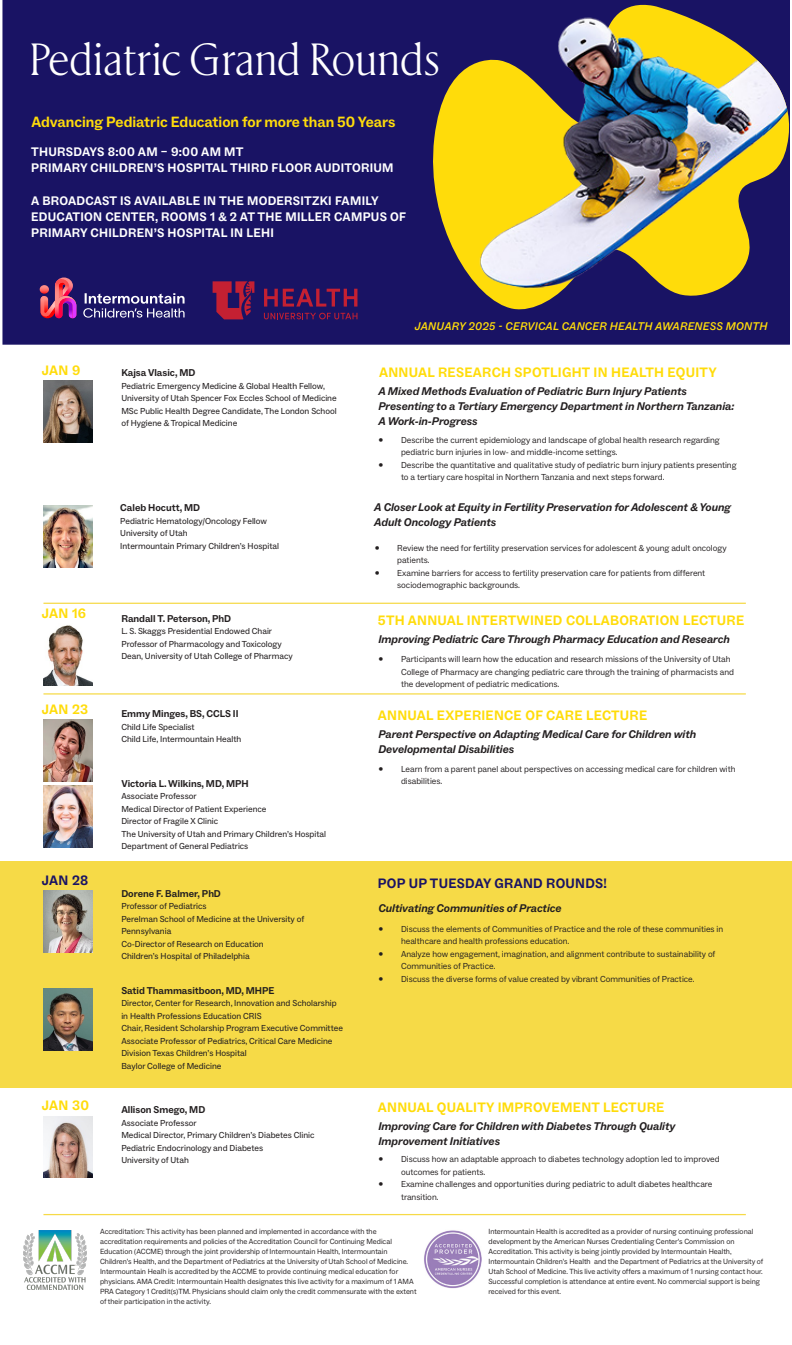
<style>
.page{position:relative;width:792px;height:1345px;background:#fff}
.page>*{position:absolute;margin:0;border:0;box-sizing:border-box;transform-origin:0 0}
.t1{font:45px "Rector";color:#fff}
.Sub-Head{font:700 15px "ABC Social";color:#ffdc0a}
.t2{font:700 13.75px "ABC Social";letter-spacing:.02em;color:#ffdc0a}
.t3{font:700 13.75px "ABC Social";letter-spacing:.02em;color:#191364}
.t4{font:700 12.5px/16.2px "ABC Social";letter-spacing:.02em;color:#fff}
.t5{font:italic 700 11.25px/15px "ABC Social";color:#231f20}
.t6{font:italic 500 11.25px "ABC Social";letter-spacing:.02em;color:#ffdc0a}
.t7{font:700 10px "ABC Social";color:#231f20}
.t8{font:8.75px/12.5px "ABC Social";color:#231f20}
.t9{font:8.75px/12.5px "ABC Social";color:#231f20}
.t10{font:7.5px/10px "ABC Social";color:#231f20}
</style>
<div class="page">
<div style="left:0;top:862px;width:792px;height:226px;background:#f6da47"></div>
<div style="left:3px;top:1px;width:786px;height:343px;background:#191364"></div>
<svg style="left:433px;top:1px;width:357px;height:311px"></svg>
<img style="left:756px;top:11px;width:34px;height:289px">
<svg style="left:83px;top:293px;width:102px;height:25px"></svg>
<svg style="left:40px;top:277px;width:36px;height:41px"></svg>
<svg style="left:264px;top:289px;width:93px;height:17px"></svg>
<svg style="left:264px;top:313px;width:93px;height:6px"></svg>
<svg style="left:213px;top:281px;width:42px;height:38px"></svg>
<img style="left:468px;top:11px;width:288px;height:289px">
<img style="left:43px;top:381px;width:49px;height:62px">
<img style="left:43px;top:625px;width:49px;height:61px">
<img style="left:43px;top:719px;width:49px;height:62px">
<img style="left:43px;top:890px;width:49px;height:62px">
<img style="left:43px;top:785px;width:49px;height:62px">
<img style="left:43px;top:988px;width:49px;height:62px">
<img style="left:43px;top:1116px;width:49px;height:61px">
<img style="left:43px;top:505px;width:49px;height:62px">
<hr style="left:43px;top:602px;width:703px;height:2px;background:#f6da47">
<hr style="left:43px;top:693px;width:703px;height:1px;background:#f6da47">
<hr style="left:43px;top:1214px;width:703px;height:1px;background:#f6da47">
<img style="left:24px;top:1230px;width:62px;height:59px">
<img style="left:424px;top:1230px;width:58px;height:58px">
<h1 class="t1" style="left:29px;top:29px;width:412px">Pediatric Grand Rounds</h1>
<p class="Sub-Head" style="left:31px;top:112px;width:366px">Advancing Pediatric Education for more than 50 Years</p>
<h4 class="t4" style="left:31px;top:144px;width:214px">THURSDAYS 8:00 AM – 9:00 AM MT</h4>
<h4 class="t4" style="left:31px;top:160px;width:364px">PRIMARY CHILDREN’S HOSPITAL THIRD FLOOR AUDITORIUM</h4>
<h4 class="t4" style="left:31px;top:193px;width:349px">A BROADCAST IS AVAILABLE IN THE MODERSITZKI FAMILY</h4>
<h4 class="t4" style="left:31px;top:209px;width:376px">EDUCATION CENTER, ROOMS 1 &amp; 2 AT THE MILLER CAMPUS OF<br>PRIMARY CHILDREN’S HOSPITAL IN LEHI</h4>
<h4 class="t6" style="left:415px;top:319px;width:354px">JANUARY 2025 - CERVICAL CANCER HEALTH AWARENESS MONTH</h4>
<h4 class="t2" style="left:42px;top:362px;width:40px">JAN 9</h4>
<p class="t7" style="left:121px;top:367px;width:75px">Kajsa Vlasic, MD</p>
<p class="t9" style="left:121px;top:380px;width:217px">Pediatric Emergency Medicine &amp; Global Health Fellow,<br>University of Utah Spencer Fox Eccles School of Medicine</p>
<p class="t9" style="left:121px;top:405px;width:217px">MSc Public Health Degree Candidate, The London School of Hygiene &amp; Tropical Medicine</p>
<h4 class="t2" style="left:379px;top:364px;width:339px">ANNUAL RESEARCH SPOTLIGHT IN HEALTH EQUITY</h4>
<p class="t5" style="left:379px;top:384px;width:357px">A Mixed Methods Evaluation of Pediatric Burn Injury Patients<br>Presenting to a Tertiary Emergency Department in Northern Tanzania:<br>A Work-in-Progress</p>
<p class="t8" style="left:401px;top:434px;width:320px;text-indent:-22px">• Describe the current epidemiology and landscape of global health research regarding pediatric burn injuries in low- and middle-income settings.</p>
<p class="t8" style="left:401px;top:459px;width:337px;text-indent:-22px">• Describe the quantitative and qualitative study of pediatric burn injury patients presenting to a tertiary care hospital in Northern Tanzania and next steps forward.</p>
<p class="t7" style="left:120px;top:502px;width:81px">Caleb Hocutt, MD</p>
<p class="t9" style="left:120px;top:514px;width:148px">Pediatric Hematology/Oncology Fellow</p>
<p class="t9" style="left:120px;top:527px;width:69px">University of Utah</p>
<p class="t9" style="left:120px;top:539px;width:160px">Intermountain Primary Children’s Hospital</p>
<p class="t5" style="left:374px;top:500px;width:358px">A Closer Look at Equity in Fertility Preservation for Adolescent &amp; Young<br>Adult Oncology Patients</p>
<p class="t8" style="left:397px;top:542px;width:331px;text-indent:-22px">• Review the need for fertility preservation services for adolescent &amp; young adult oncology patients.</p>
<p class="t8" style="left:397px;top:567px;width:310px;text-indent:-22px">• Examine barriers for access to fertility preservation care for patients from different sociodemographic backgrounds.</p>
<h4 class="t2" style="left:42px;top:605px;width:46px">JAN 16</h4>
<p class="t7" style="left:121px;top:612px;width:111px">Randall T. Peterson, PhD</p>
<p class="t9" style="left:121px;top:625px;width:152px">L. S. Skaggs Presidential Endowed Chair</p>
<p class="t9" style="left:121px;top:637px;width:162px">Professor of Pharmacology and Toxicology</p>
<p class="t9" style="left:121px;top:650px;width:173px">Dean, University of Utah College of Pharmacy</p>
<h4 class="t2" style="left:378px;top:611px;width:368px">5TH ANNUAL INTERTWINED COLLABORATION LECTURE</h4>
<p class="t5" style="left:379px;top:631px;width:353px">Improving Pediatric Care Through Pharmacy Education and Research</p>
<p class="t8" style="left:401px;top:653px;width:335px;text-indent:-22px">• Participants will learn how the education and research missions of the University of Utah<br>College of Pharmacy are changing pediatric care through the training of pharmacists and the development of pediatric medications.</p>
<h4 class="t2" style="left:42px;top:701px;width:48px">JAN 23</h4>
<p class="t7" style="left:121px;top:708px;width:119px">Emmy Minges, BS, CCLS II</p>
<p class="t9" style="left:121px;top:721px;width:75px">Child Life Specialist</p>
<p class="t9" style="left:121px;top:733px;width:122px">Child Life, Intermountain Health</p>
<h4 class="t2" style="left:378px;top:707px;width:271px">ANNUAL EXPERIENCE OF CARE LECTURE</h4>
<p class="t5" style="left:379px;top:727px;width:319px">Parent Perspective on Adapting Medical Care for Children with<br>Developmental Disabilities</p>
<p class="t7" style="left:121px;top:777px;width:129px">Victoria L. Wilkins, MD, MPH</p>
<p class="t9" style="left:121px;top:790px;width:77px">Associate Professor</p>
<p class="t9" style="left:121px;top:803px;width:147px">Medical Director of Patient Experience</p>
<p class="t9" style="left:121px;top:815px;width:98px">Director of Fragile X Clinic</p>
<p class="t9" style="left:121px;top:828px;width:206px">The University of Utah and Primary Children’s Hospital</p>
<p class="t9" style="left:121px;top:840px;width:129px">Department of General Pediatrics</p>
<p class="t8" style="left:401px;top:762px;width:336px;text-indent:-22px">• Learn from a parent panel about perspectives on accessing medical care for children with disabilities.</p>
<h4 class="t3" style="left:42px;top:872px;width:48px">JAN 28</h4>
<p class="t7" style="left:121px;top:887px;width:101px">Dorene F. Balmer, PhD</p>
<p class="t9" style="left:121px;top:900px;width:87px">Professor of Pediatrics</p>
<p class="t9" style="left:121px;top:912px;width:184px">Perelman School of Medicine at the University of<br>Pennsylvania</p>
<p class="t9" style="left:121px;top:937px;width:144px">Co-Director of Research on Education</p>
<p class="t9" style="left:121px;top:950px;width:130px">Children’s Hospital of Philadelphia</p>
<h4 class="t3" style="left:378px;top:875px;width:231px">POP UP TUESDAY GRAND ROUNDS!</h4>
<p class="t5" style="left:379px;top:901px;width:185px">Cultivating Communities of Practice</p>
<p class="t8" style="left:401px;top:922px;width:324px;text-indent:-22px">• Discuss the elements of Communities of Practice and the role of these communities in healthcare and health professions education.</p>
<p class="t8" style="left:401px;top:947px;width:316px;text-indent:-22px">• Analyze how engagement, imagination, and alignment contribute to sustainability of<br>Communities of Practice.</p>
<p class="t8" style="left:379px;top:972px;width:318px">• Discuss the diverse forms of value created by vibrant Communities of Practice.</p>
<h4 class="t2" style="left:42px;top:1096px;width:49px">JAN 30</h4>
<p class="t7" style="left:121px;top:984px;width:155px">Satid Thammasitboon, MD, MHPE</p>
<p class="t9" style="left:121px;top:997px;width:217px">Director, Center for Research, Innovation and Scholarship in Health Professions Education CRIS</p>
<p class="t9" style="left:121px;top:1022px;width:223px">Chair, Resident Scholarship Program Executive Committee</p>
<p class="t9" style="left:121px;top:1034px;width:213px">Associate Professor of Pediatrics, Critical Care Medicine<br>Division Texas Children’s Hospital</p>
<p class="t9" style="left:121px;top:1059px;width:102px">Baylor College of Medicine</p>
<p class="t7" style="left:121px;top:1103px;width:85px">Allison Smego, MD</p>
<p class="t9" style="left:121px;top:1116px;width:77px">Associate Professor</p>
<p class="t9" style="left:121px;top:1129px;width:195px">Medical Director, Primary Children’s Diabetes Clinic</p>
<p class="t9" style="left:121px;top:1141px;width:143px">Pediatric Endocrinology and Diabetes</p>
<p class="t9" style="left:121px;top:1154px;width:69px">University of Utah</p>
<h4 class="t2" style="left:378px;top:1099px;width:288px">ANNUAL QUALITY IMPROVEMENT LECTURE</h4>
<p class="t5" style="left:379px;top:1119px;width:298px">Improving Care for Children with Diabetes Through Quality<br>Improvement Initiatives</p>
<p class="t8" style="left:401px;top:1153px;width:320px;text-indent:-22px">• Discuss how an adaptable approach to diabetes technology adoption led to improved outcomes for patients.</p>
<p class="t8" style="left:401px;top:1178px;width:313px;text-indent:-22px">• Examine challenges and opportunities during pediatric to adult diabetes healthcare transition.</p>
<p class="t10" style="left:100px;top:1226px;width:318px">Accreditation: This activity has been planned and implemented in accordance with the accreditation requirements and policies of the Accreditation Council for Continuing Medical Education (ACCME) through the joint providership of Intermountain Health, Intermountain Children’s Health, and the Department of Pediatrics at the University of Utah School of Medicine.<br>Intermountain Healh is accredited by the ACCME to provide continuing medical education for physicians. AMA Credit: Intermountain Health designates this live activity for a maximum of 1 AMA PRA Category 1 Credit(s)TM. Physicians should claim only the credit commensurate with the extent of their participation in the activity.</p>
<p class="t10" style="left:488px;top:1226px;width:276px">Intermountain Health is accredited as a provider of nursing continuing professional development by the American Nurses Credentialing Center’s Commission on Accreditation. This activity is being jointly provided by Intermountain Health, Intermountain Children’s Health and the Department of Pediatrics at the University of Utah School of Medicine. This live activity offers a maximum of 1 nursing contact hour.<br>Successful completion is attendance at entire event. No commercial support is being received for this event.</p>
</div>
